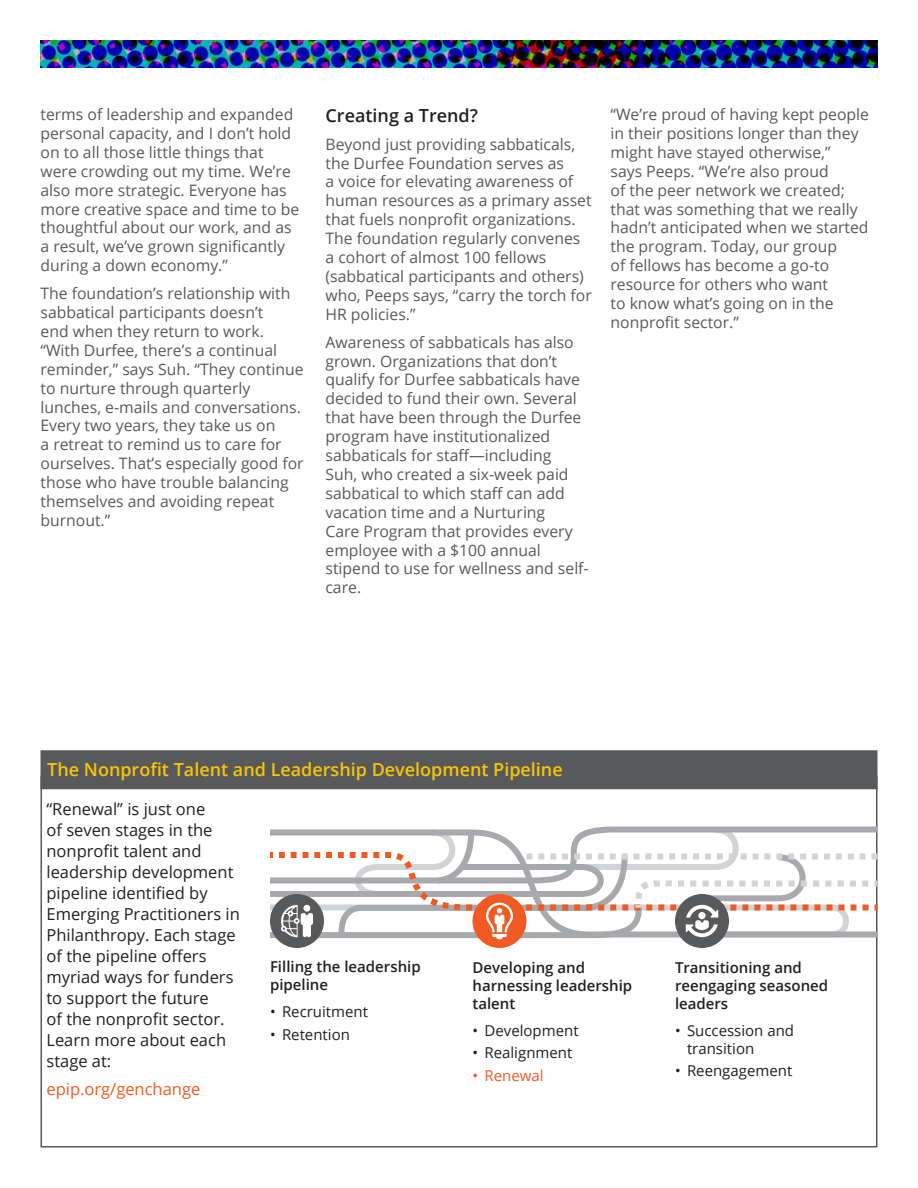
<style>
.page{position:relative;width:918px;height:1188px;background:#fff}
.page>*{position:absolute;margin:0;border:0;box-sizing:border-box;transform-origin:0 0}
.Gray_bar_yellow_type{font:600 18px "Open Sans";color:#f8c505}
.Subhead{font:600 18px "Open Sans";color:#231f20}
.Sidebar_paragraph{font:16.5px/21px "Open Sans";color:#231f20}
.Sidebar_paragraph-2{font:16.5px "Open Sans";color:#f15a22}
.Subhead-2{font:15.75px/18.9px "Open Sans";color:#58595b}
.Subhead-3{font:600 15px/18px "Open Sans";color:#231f20}
.Subhead-4{font:15px/18px "Open Sans";color:#231f20}
.Subhead-5{font:15px "Open Sans";color:#f15a22}
</style>
<div class="page">
<img style="left:40px;top:40px;width:838px;height:28px">
<div style="left:40px;top:750px;width:838px;height:39px;background:#58595b"></div>
<div style="left:270px;top:894px;width:54px;height:54px;background:#58595b;border-radius:50%"></div>
<div style="left:472px;top:894px;width:54px;height:54px;background:#f15a22;border-radius:50%"></div>
<div style="left:675px;top:894px;width:54px;height:54px;background:#58595b;border-radius:50%"></div>
<svg style="left:270px;top:824px;width:608px;height:117px"></svg>
<p class="Subhead-2" style="left:40px;top:104px;width:260px">terms of leadership and expanded personal capacity, and I don’t hold on to all those little things that were crowding out my time. We’re also more strategic. Everyone has more creative space and time to be thoughtful about our work, and as a result, we’ve grown significantly during a down economy.”</p>
<p class="Subhead-2" style="left:40px;top:284px;width:265px">The foundation’s relationship with sabbatical participants doesn’t<br>end when they return to work. “With Durfee, there’s a continual reminder,” says Suh. “They continue to nurture through quarterly lunches, e-mails and conversations.<br>Every two years, they take us on<br>a retreat to remind us to care for ourselves. That’s especially good for those who have trouble balancing themselves and avoiding repeat burnout.”</p>
<p class="Subhead" style="left:326px;top:103px;width:154px">Creating a Trend?</p>
<p class="Subhead-2" style="left:326px;top:134px;width:268px">Beyond just providing sabbaticals, the Durfee Foundation serves as<br>a voice for elevating awareness of human resources as a primary asset that fuels nonprofit organizations.<br>The foundation regularly convenes a cohort of almost 100 fellows (sabbatical participants and others) who, Peeps says, “carry the torch for<br>HR policies.”</p>
<p class="Subhead-2" style="left:326px;top:332px;width:265px">Awareness of sabbaticals has also grown. Organizations that don’t qualify for Durfee sabbaticals have decided to fund their own. Several that have been through the Durfee program have institutionalized sabbaticals for staff—including<br>Suh, who created a six-week paid sabbatical to which staff can add vacation time and a Nurturing<br>Care Program that provides every employee with a $100 annual stipend to use for wellness and self&shy;care.</p>
<p class="Subhead-2" style="left:610px;top:104px;width:260px">“We’re proud of having kept people in their positions longer than they might have stayed otherwise,”<br>says Peeps. “We’re also proud<br>of the peer network we created; that was something that we really hadn’t anticipated when we started the program. Today, our group<br>of fellows has become a go-to resource for others who want<br>to know what’s going on in the nonprofit sector.”</p>
<p class="Gray_bar_yellow_type" style="left:47px;top:757px;width:517px">The Nonprofit Talent and Leadership Development Pipeline</p>
<p class="Sidebar_paragraph" style="left:46px;top:798px;width:195px">“Renewal” is just one<br>of seven stages in the nonprofit talent and leadership development pipeline identified by<br>Emerging Practitioners in<br>Philanthropy. Each stage of the pipeline offers myriad ways for funders to support the future<br>of the nonprofit sector.<br>Learn more about each stage at:</p>
<p class="Sidebar_paragraph-2" style="left:46px;top:1078px;width:155px">epip.org/genchange</p>
<p class="Subhead-3" style="left:270px;top:958px;width:152px">Filling the leadership pipeline</p>
<p class="Subhead-4" style="left:270px;top:1003px;width:100px">• Recruitment</p>
<p class="Subhead-4" style="left:270px;top:1025px;width:81px">• Retention</p>
<p class="Subhead-3" style="left:472px;top:958px;width:161px">Developing and harnessing leadership talent</p>
<p class="Subhead-4" style="left:472px;top:1021px;width:108px">• Development</p>
<p class="Subhead-4" style="left:472px;top:1044px;width:101px">• Realignment</p>
<p class="Subhead-5" style="left:472px;top:1065px;width:73px">• Renewal</p>
<p class="Subhead-3" style="left:675px;top:958px;width:155px">Transitioning and reengaging seasoned leaders</p>
<p class="Subhead-4" style="left:687px;top:1021px;width:109px;text-indent:-12px">• Succession and transition</p>
<p class="Subhead-4" style="left:675px;top:1062px;width:119px">• Reengagement</p>
</div>
